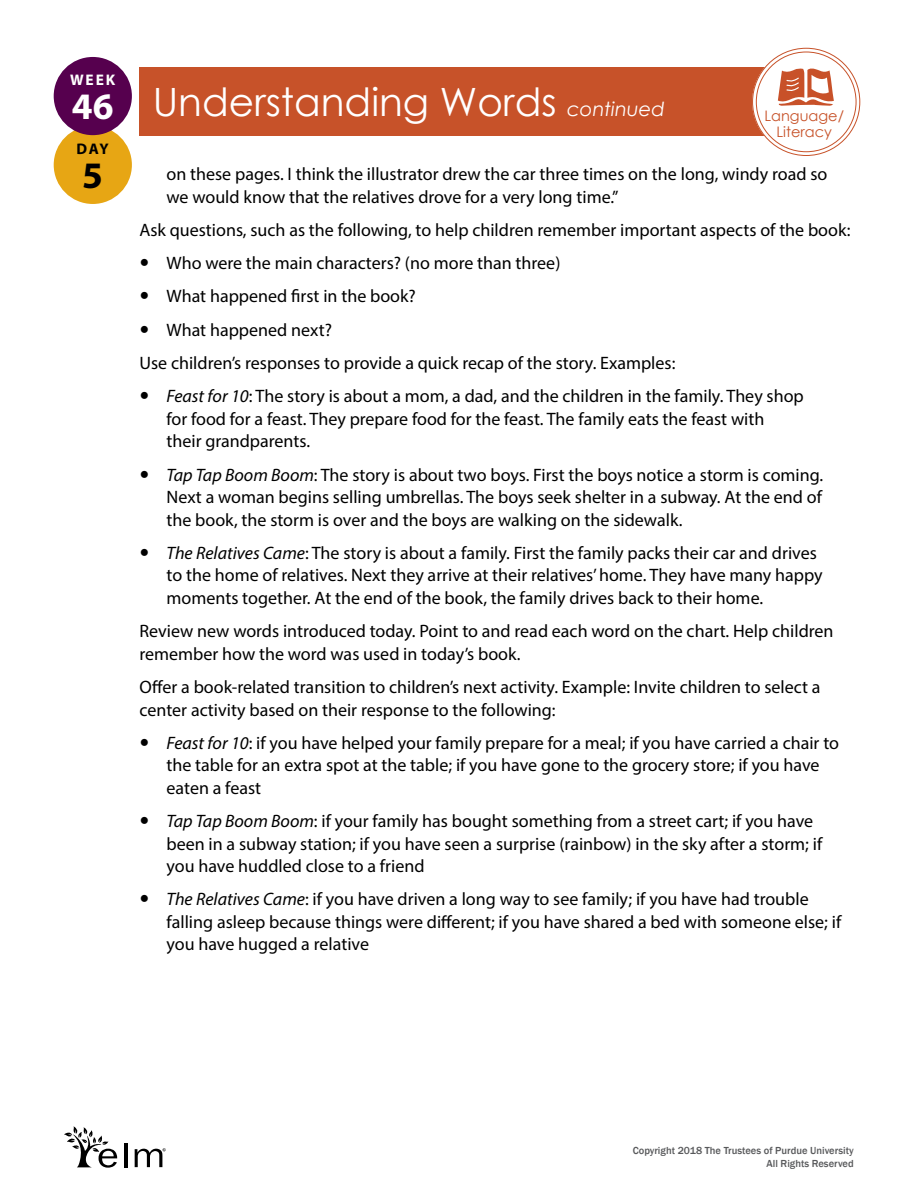
<style>
.page{position:relative;width:918px;height:1188px;background:#fff}
.page>*{position:absolute;margin:0;border:0;box-sizing:border-box;transform-origin:0 0}
.t1{font:39px "Century Gothic";color:#fff}
.t2{font:700 37.5px "Myriad Pro";color:#fff}
.t3{font:700 37.5px "Myriad Pro";color:#000}
.Assessment_Body_No_I{font:18px/22.5px "Myriad Pro";color:#000}
.t4{font:700 15.45px "Myriad Pro";color:#fff}
.t5{font:700 15.45px "Myriad Pro";color:#000}
.t6{font:14.55px/15.9px "Century Gothic";color:#c75229;text-align:center}
.t7{font:500 10.5px/12.6px "Franklin Gothic";color:#58595b;text-align:right}
.s1{font-style:italic;font-size:19.5px}
.s2{font-style:italic}
</style>
<div class="page">
<div style="left:140px;top:68px;width:631px;height:68px;background:#c75229"></div>
<div style="left:54px;top:126px;width:78px;height:78px;background:#e7a614;border-radius:50%"></div>
<div style="left:54px;top:57px;width:78px;height:78px;background:#56004e;border-radius:50%"></div>
<div style="left:754px;top:50px;width:104px;height:104px;background:#fff;border-radius:50%"></div>
<div style="left:752px;top:48px;width:108px;height:108px;border:4px solid #fff;border-radius:50%"></div>
<svg style="left:778px;top:69px;width:56px;height:37px"></svg>
<hr style="left:124px;top:1143px;width:3px;height:24px;background:#000">
<svg style="left:64px;top:1126px;width:53px;height:42px"></svg>
<svg style="left:135px;top:1148px;width:31px;height:19px"></svg>
<p class="t4" style="left:70px;top:69px;width:47px">WEEK</p>
<h2 class="t2" style="left:72px;top:82px;width:43px">46</h2>
<p class="t5" style="left:77px;top:138px;width:34px">DAY</p>
<h2 class="t3" style="left:82px;top:151px;width:22px">5</h2>
<h1 class="t1" style="left:153px;top:74px;width:514px">Understanding Words <span class="s1">continued</span></h1>
<p class="t6" style="left:765px;top:108px;width:81px">Language/<br>Literacy</p>
<p class="Assessment_Body_No_I" style="left:167px;top:162px;width:662px">on these pages. I think the illustrator drew the car three times on the long, windy road so we would know that the relatives drove for a very long time.”</p>
<p class="Assessment_Body_No_I" style="left:140px;top:218px;width:712px">Ask questions, such as the following, to help children remember important aspects of the book:</p>
<p class="Assessment_Body_No_I" style="left:167px;top:252px;width:395px">Who were the main characters? (no more than three)</p>
<p class="Assessment_Body_No_I" style="left:167px;top:285px;width:251px">What happened first in the book?</p>
<p class="Assessment_Body_No_I" style="left:167px;top:318px;width:167px">What happened next?</p>
<p class="Assessment_Body_No_I" style="left:140px;top:351px;width:537px">Use children’s responses to provide a quick recap of the story. Examples:</p>
<p class="Assessment_Body_No_I" style="left:167px;top:385px;width:639px"><span class="s2">Feast for 10</span>: The story is about a mom, a dad, and the children in the family. They shop for food for a feast. They prepare food for the feast. The family eats the feast with their grandparents.</p>
<p class="Assessment_Body_No_I" style="left:167px;top:463px;width:658px;text-align:justify"><span class="s2">Tap Tap Boom Boom</span>: The story is about two boys. First the boys notice a storm is coming.<br>Next a woman begins selling umbrellas. The boys seek shelter in a subway. At the end of the book, the storm is over and the boys are walking on the sidewalk.</p>
<p class="Assessment_Body_No_I" style="left:167px;top:541px;width:658px"><span class="s2">The Relatives Came</span>: The story is about a family. First the family packs their car and drives to the home of relatives. Next they arrive at their relatives’ home. They have many happy moments together. At the end of the book, the family drives back to their home.</p>
<p class="Assessment_Body_No_I" style="left:140px;top:620px;width:696px">Review new words introduced today. Point to and read each word on the chart. Help children remember how the word was used in today’s book.</p>
<p class="Assessment_Body_No_I" style="left:140px;top:675px;width:683px">Offer a book-related transition to children’s next activity. Example: Invite children to select a center activity based on their response to the following:</p>
<p class="Assessment_Body_No_I" style="left:167px;top:731px;width:674px"><span class="s2">Feast for 10</span>: if you have helped your family prepare for a meal; if you have carried a chair to the table for an extra spot at the table; if you have gone to the grocery store; if you have eaten a feast</p>
<p class="Assessment_Body_No_I" style="left:167px;top:810px;width:657px"><span class="s2">Tap Tap Boom Boom</span>: if your family has bought something from a street cart; if you have been in a subway station; if you have seen a surprise (rainbow) in the sky after a storm; if you have huddled close to a friend</p>
<p class="Assessment_Body_No_I" style="left:167px;top:888px;width:676px"><span class="s2">The Relatives Came</span>: if you have driven a long way to see family; if you have had trouble falling asleep because things were different; if you have shared a bed with someone else; if you have hugged a relative</p>
<p class="t7" style="left:633px;top:1145px;width:223px">Copyright 2018 The Trustees of Purdue University<br>All Rights Reserved</p>
</div>
